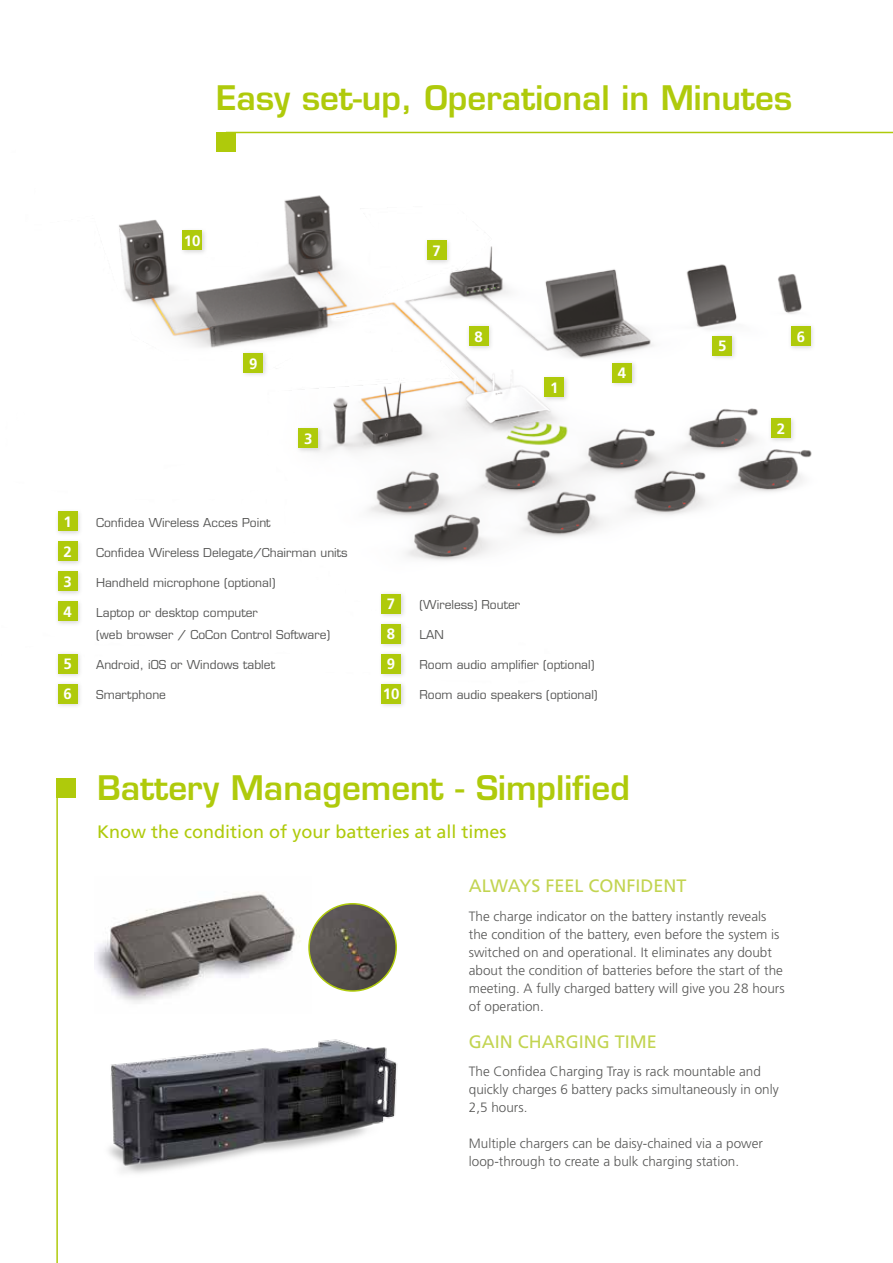
<style>
.page{position:relative;width:893px;height:1263px;background:#fff}
.page>*{position:absolute;margin:0;border:0;box-sizing:border-box;transform-origin:0 0}
.t1{font:600 33px "Eurostile LT Std";color:#afca0b}
.t2{font:18px "Frutiger LT Std";color:#afca0b}
.t3{font:18px "Frutiger LT Std";color:#c2d450}
.t4{font:700 15px "Frutiger LT Std";color:#fff}
.t5{font:300 13.5px/18px "Frutiger LT Std";color:#575756}
.t6{font:12px/22.5px "Eurostile LT Std";color:#575756}
</style>
<div class="page">
<img style="left:94px;top:894px;width:218px;height:109px">
<img style="left:119px;top:131px;width:774px;height:430px">
<div style="left:541px;top:374px;width:29px;height:29px;background:#000;opacity:.15"></div>
<div style="left:544px;top:377px;width:20px;height:20px;background:#afca0b"></div>
<div style="left:240px;top:349px;width:29px;height:30px;background:#000;opacity:.15"></div>
<div style="left:243px;top:353px;width:20px;height:20px;background:#afca0b"></div>
<div style="left:465px;top:323px;width:30px;height:29px;background:#000;opacity:.15"></div>
<div style="left:469px;top:326px;width:20px;height:20px;background:#afca0b"></div>
<div style="left:179px;top:227px;width:29px;height:29px;background:#000;opacity:.15"></div>
<div style="left:182px;top:230px;width:20px;height:20px;background:#afca0b"></div>
<div style="left:768px;top:415px;width:29px;height:29px;background:#000;opacity:.15"></div>
<div style="left:771px;top:418px;width:20px;height:20px;background:#afca0b"></div>
<div style="left:295px;top:425px;width:29px;height:29px;background:#000;opacity:.15"></div>
<div style="left:298px;top:428px;width:20px;height:20px;background:#afca0b"></div>
<div style="left:609px;top:359px;width:29px;height:30px;background:#000;opacity:.15"></div>
<div style="left:612px;top:363px;width:20px;height:20px;background:#afca0b"></div>
<div style="left:423px;top:237px;width:29px;height:29px;background:#000;opacity:.15"></div>
<div style="left:427px;top:240px;width:19px;height:20px;background:#afca0b"></div>
<div style="left:787px;top:323px;width:30px;height:29px;background:#000;opacity:.15"></div>
<div style="left:791px;top:326px;width:20px;height:20px;background:#afca0b"></div>
<div style="left:709px;top:332px;width:29px;height:30px;background:#000;opacity:.15"></div>
<div style="left:712px;top:336px;width:20px;height:20px;background:#afca0b"></div>
<div style="left:54px;top:508px;width:30px;height:29px;background:#000;opacity:.15"></div>
<div style="left:58px;top:511px;width:20px;height:20px;background:#afca0b"></div>
<div style="left:54px;top:538px;width:30px;height:29px;background:#000;opacity:.15"></div>
<div style="left:58px;top:541px;width:20px;height:20px;background:#afca0b"></div>
<div style="left:54px;top:568px;width:30px;height:29px;background:#000;opacity:.15"></div>
<div style="left:58px;top:571px;width:20px;height:20px;background:#afca0b"></div>
<div style="left:54px;top:598px;width:30px;height:29px;background:#000;opacity:.15"></div>
<div style="left:58px;top:601px;width:20px;height:20px;background:#afca0b"></div>
<div style="left:54px;top:650px;width:30px;height:30px;background:#000;opacity:.15"></div>
<div style="left:58px;top:654px;width:20px;height:20px;background:#afca0b"></div>
<div style="left:54px;top:680px;width:30px;height:30px;background:#000;opacity:.15"></div>
<div style="left:58px;top:684px;width:20px;height:20px;background:#afca0b"></div>
<div style="left:378px;top:590px;width:29px;height:30px;background:#000;opacity:.15"></div>
<div style="left:381px;top:594px;width:20px;height:20px;background:#afca0b"></div>
<div style="left:378px;top:620px;width:29px;height:30px;background:#000;opacity:.15"></div>
<div style="left:381px;top:624px;width:20px;height:20px;background:#afca0b"></div>
<div style="left:378px;top:650px;width:29px;height:30px;background:#000;opacity:.15"></div>
<div style="left:381px;top:654px;width:20px;height:20px;background:#afca0b"></div>
<div style="left:378px;top:680px;width:29px;height:30px;background:#000;opacity:.15"></div>
<div style="left:381px;top:684px;width:20px;height:20px;background:#afca0b"></div>
<div style="left:216px;top:132px;width:20px;height:20px;background:#afca0b"></div>
<hr style="left:226px;top:132px;width:667px;height:1px;background:#afca0b">
<div style="left:56px;top:778px;width:20px;height:20px;background:#afca0b"></div>
<hr style="left:56px;top:796px;width:2px;height:467px;background:#afca0b">
<img style="left:108px;top:1039px;width:290px;height:134px">
<img style="left:309px;top:904px;width:87px;height:87px;border-radius:44px">
<div style="left:308px;top:903px;width:89px;height:89px;border:2px solid #afca0b;border-radius:50%"></div>
<h1 class="t1" style="left:216px;top:77px;width:578px">Easy set-up, Operational in Minutes</h1>
<p class="t4" style="left:184px;top:232px;width:18px">10</p>
<p class="t4" style="left:249px;top:354px;width:10px">9</p>
<p class="t4" style="left:304px;top:430px;width:10px">3</p>
<p class="t4" style="left:432px;top:242px;width:10px">7</p>
<p class="t4" style="left:475px;top:328px;width:10px">8</p>
<p class="t4" style="left:550px;top:379px;width:10px">1</p>
<p class="t4" style="left:618px;top:364px;width:10px">4</p>
<p class="t4" style="left:718px;top:337px;width:10px">5</p>
<p class="t4" style="left:797px;top:328px;width:10px">6</p>
<p class="t4" style="left:777px;top:420px;width:10px">2</p>
<p class="t4" style="left:64px;top:513px;width:10px">1</p>
<p class="t6" style="left:96px;top:511px;width:176px">Confidea Wireless Acces Point</p>
<p class="t4" style="left:64px;top:543px;width:10px">2</p>
<p class="t6" style="left:96px;top:541px;width:253px">Confidea Wireless Delegate/Chairman units</p>
<p class="t4" style="left:64px;top:573px;width:10px">3</p>
<p class="t6" style="left:96px;top:571px;width:181px">Handheld microphone (optional)</p>
<p class="t4" style="left:64px;top:603px;width:10px">4</p>
<p class="t6" style="left:96px;top:601px;width:236px">Laptop or desktop computer<br>(web browser / CoCon Control Software)</p>
<p class="t4" style="left:64px;top:655px;width:10px">5</p>
<p class="t6" style="left:96px;top:654px;width:180px">Android, iOS or Windows tablet</p>
<p class="t4" style="left:64px;top:685px;width:10px">6</p>
<p class="t6" style="left:96px;top:684px;width:71px">Smartphone</p>
<p class="t4" style="left:387px;top:595px;width:10px">7</p>
<p class="t6" style="left:419px;top:594px;width:102px">(Wireless) Router</p>
<p class="t4" style="left:387px;top:625px;width:10px">8</p>
<p class="t6" style="left:419px;top:624px;width:26px">LAN</p>
<p class="t4" style="left:387px;top:655px;width:10px">9</p>
<p class="t6" style="left:419px;top:654px;width:176px">Room audio amplifier (optional)</p>
<p class="t4" style="left:383px;top:685px;width:18px">10</p>
<p class="t6" style="left:419px;top:684px;width:180px">Room audio speakers (optional)</p>
<h1 class="t1" style="left:97px;top:767px;width:534px">Battery Management - Simplified</h1>
<h2 class="t2" style="left:97px;top:822px;width:411px">Know the condition of your batteries at all times</h2>
<h2 class="t3" style="left:469px;top:875px;width:219px">ALWAYS FEEL CONFIDENT</h2>
<p class="t5" style="left:469px;top:907px;width:317px">The charge indicator on the battery instantly reveals the condition of the battery, even before the system is switched on and operational. It eliminates any doubt about the condition of batteries before the start of the meeting. A fully charged battery will give you 28 hours of operation.</p>
<h2 class="t3" style="left:469px;top:1031px;width:189px">GAIN CHARGING TIME</h2>
<p class="t5" style="left:469px;top:1063px;width:311px">The Confidea Charging Tray is rack mountable and quickly charges 6 battery packs simultaneously in only<br>2,5 hours.</p>
<p class="t5" style="left:469px;top:1135px;width:296px">Multiple chargers can be daisy-chained via a power loop-through to create a bulk charging station.</p>
</div>
